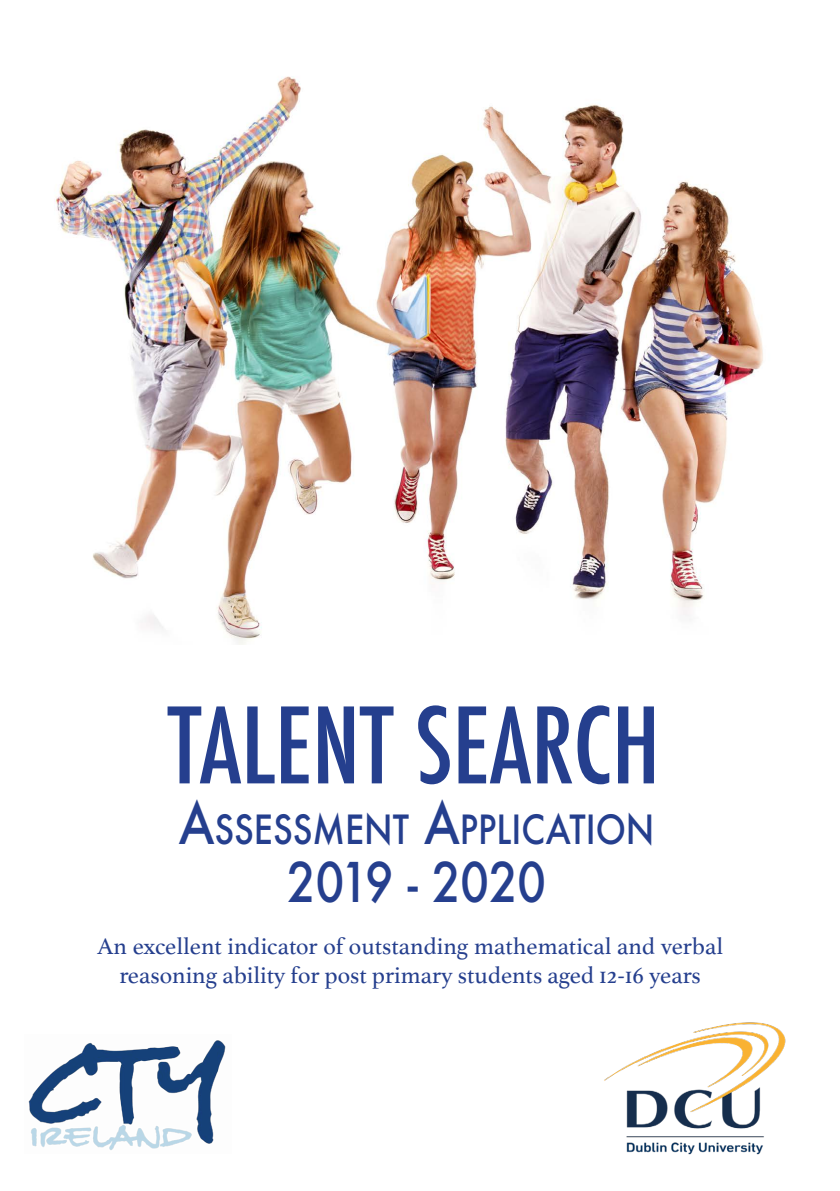
<style>
.page{position:relative;width:840px;height:1191px;background:#fff}
.page>*{position:absolute;margin:0;border:0;box-sizing:border-box;transform-origin:0 0}
.t1{font:500 condensed 102px "Futura";color:#253f8e}
.t2{font:500 53.2px "Futura";color:#253f8e;scale:.86 1}
.t3{font:500 39.2px "Futura";color:#253f8e;scale:.86 1}
.t4{font:24px/28.8px "Athelas";color:#253f8e;text-align:center}
.s1{font-size:55.8px}
</style>
<div class="page">
<img style="left:28px;top:1040px;width:198px;height:110px">
<img style="left:604px;top:1022px;width:182px;height:133px">
<img style="left:55px;top:76px;width:708px;height:568px">
<h1 class="t1" style="left:168px;top:680px;width:493px">TALENT SEARCH</h1>
<h3 class="t3" style="left:178px;top:802px;width:554px"><span class="s1">A</span>SSESSMENT <span class="s1">A</span>PPLICATION</h3>
<h2 class="t2" style="left:287px;top:845px;width:302px">2019 - 2020</h2>
<p class="t4" style="left:97px;top:931px;width:627px">An excellent indicator of outstanding mathematical and verbal reasoning ability for post primary students aged 12-16 years</p>
</div>
